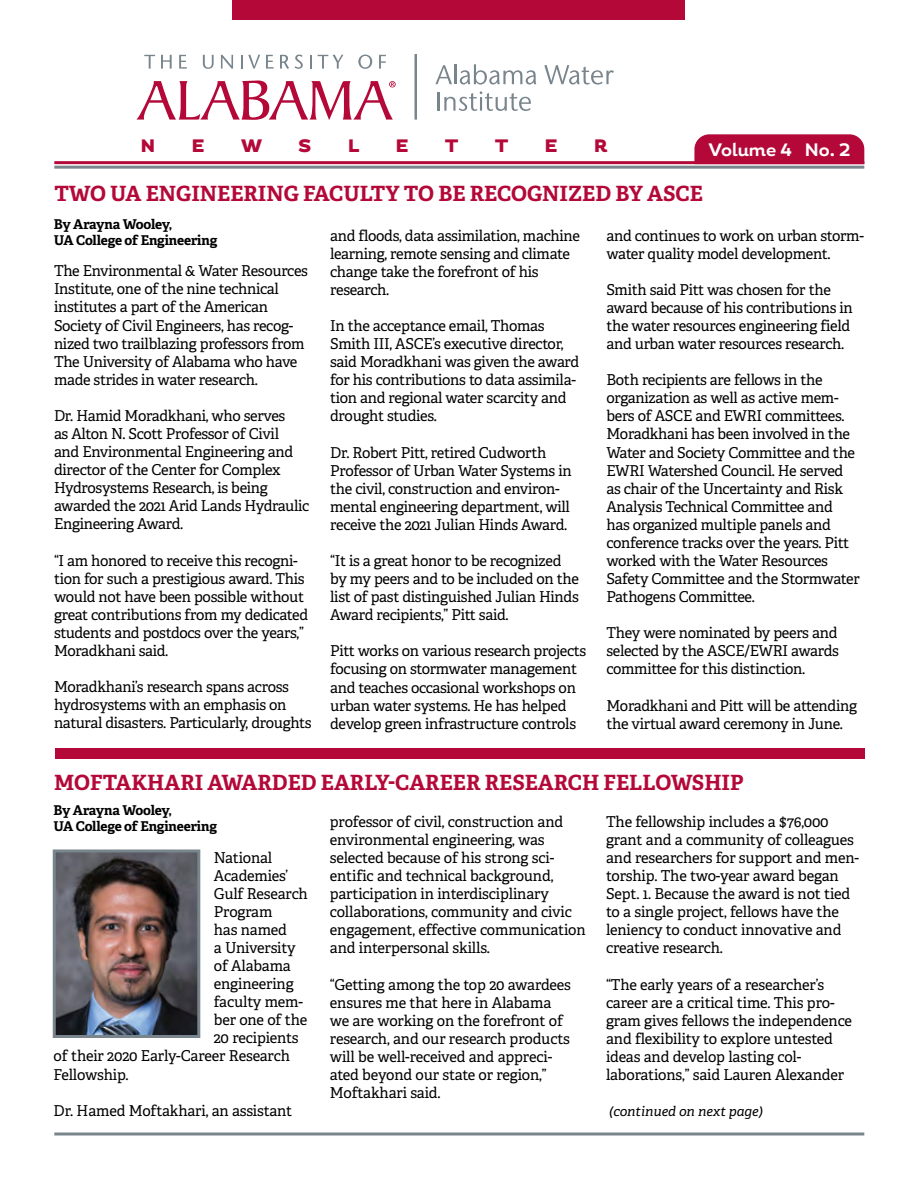
<style>
.page{position:relative;width:918px;height:1188px;background:#fff}
.page>*{position:absolute;margin:0;border:0;box-sizing:border-box;transform-origin:0 0}
.t1{font:700 21px "Adelle PE";color:#b30838}
.t2{font:700 18px "Magallanes";color:#fff}
.t3{font:900 18px "Magallanes";color:#b30838}
.Paragraph{font:15px/18px "Adelle PE";letter-spacing:-.02em;color:#000}
.t4{font:700 13.5px/16.2px "Adelle PE";letter-spacing:-.015em;color:#000}
.t5{font:italic 13.5px "Adelle PE";color:#000}
</style>
<div class="page">
<div style="left:694px;top:134px;width:170px;height:27px;background:#b30838"></div>
<div style="left:233px;top:0;width:452px;height:19px;background:#b30838"></div>
<svg style="left:136px;top:81px;width:260px;height:39px"></svg>
<svg style="left:144px;top:55px;width:11px;height:14px"></svg>
<svg style="left:161px;top:55px;width:11px;height:14px"></svg>
<svg style="left:179px;top:55px;width:8px;height:14px"></svg>
<svg style="left:203px;top:55px;width:11px;height:14px"></svg>
<svg style="left:221px;top:55px;width:12px;height:14px"></svg>
<svg style="left:241px;top:55px;width:19px;height:14px"></svg>
<svg style="left:266px;top:55px;width:8px;height:14px"></svg>
<svg style="left:280px;top:55px;width:9px;height:14px"></svg>
<svg style="left:295px;top:55px;width:8px;height:14px"></svg>
<svg style="left:310px;top:55px;width:2px;height:14px"></svg>
<svg style="left:318px;top:55px;width:25px;height:14px"></svg>
<svg style="left:358px;top:55px;width:14px;height:14px"></svg>
<svg style="left:379px;top:55px;width:7px;height:14px"></svg>
<hr style="left:415px;top:54px;width:2px;height:66px;background:#79858d">
<svg style="left:435px;top:65px;width:17px;height:19px"></svg>
<hr style="left:454px;top:64px;width:2px;height:20px;background:#79858d">
<svg style="left:460px;top:64px;width:76px;height:21px"></svg>
<svg style="left:544px;top:65px;width:70px;height:20px"></svg>
<svg style="left:438px;top:91px;width:93px;height:20px"></svg>
<hr style="left:54px;top:161px;width:810px;height:3px;background:#b30838">
<hr style="left:54px;top:166px;width:810px;height:3px;background:#79858d">
<svg style="left:54px;top:1132px;width:810px;height:4px"></svg>
<div style="left:55px;top:749px;width:809px;height:10px;background:#b30838"></div>
<img style="left:57px;top:853px;width:139px;height:181px">
<div style="left:53px;top:849px;width:147px;height:189px;border:3px solid #79858d"></div>
<p class="t3" style="left:141px;top:134px;width:16px">N</p>
<p class="t3" style="left:192px;top:134px;width:14px">E</p>
<p class="t3" style="left:241px;top:134px;width:23px">W</p>
<p class="t3" style="left:299px;top:134px;width:14px">S</p>
<p class="t3" style="left:348px;top:134px;width:13px">L</p>
<p class="t3" style="left:396px;top:134px;width:14px">E</p>
<p class="t3" style="left:445px;top:134px;width:15px">T</p>
<p class="t3" style="left:495px;top:134px;width:15px">T</p>
<p class="t3" style="left:545px;top:134px;width:14px">E</p>
<p class="t3" style="left:594px;top:134px;width:15px">R</p>
<p class="t2" style="left:709px;top:138px;width:143px">Volume 4 No. 2</p>
<h1 class="t1" style="left:54px;top:178px;width:650px">TWO UA ENGINEERING FACULTY TO BE RECOGNIZED BY ASCE</h1>
<h1 class="t4" style="left:54px;top:216px;width:165px">By Arayna Wooley,<br>UA College of Engineering</h1>
<p class="Paragraph" style="left:54px;top:261px;width:255px">The Environmental &amp; Water Resources Institute, one of the nine technical institutes a part of the American Society of Civil Engineers, has recog&shy;nized two trailblazing professors from The University of Alabama who have made strides in water research.</p>
<p class="Paragraph" style="left:54px;top:406px;width:257px">Dr. Hamid Moradkhani, who serves<br>as Alton N. Scott Professor of Civil<br>and Environmental Engineering and director of the Center for Complex<br>Hydrosystems Research, is being awarded the 2021 Arid Lands Hydraulic<br>Engineering Award.</p>
<p class="Paragraph" style="left:54px;top:551px;width:256px">“I am honored to receive this recogni&shy;tion for such a prestigious award. This would not have been possible without great contributions from my dedicated students and postdocs over the years,” Moradkhani said.</p>
<p class="Paragraph" style="left:54px;top:677px;width:259px">Moradkhani’s research spans across hydrosystems with an emphasis on natural disasters. Particularly, droughts</p>
<p class="Paragraph" style="left:330px;top:226px;width:251px">and floods, data assimilation, machine learning, remote sensing and climate change take the forefront of his research.</p>
<p class="Paragraph" style="left:330px;top:316px;width:251px">In the acceptance email, Thomas Smith III, ASCE’s executive director, said Moradkhani was given the award for his contributions to data assimila&shy;tion and regional water scarcity and drought studies.</p>
<p class="Paragraph" style="left:330px;top:443px;width:243px">Dr. Robert Pitt, retired Cudworth Professor of Urban Water Systems in the civil, construction and environ&shy;mental engineering department, will receive the 2021 Julian Hinds Award.</p>
<p class="Paragraph" style="left:330px;top:551px;width:250px">“It is a great honor to be recognized by my peers and to be included on the list of past distinguished Julian Hinds Award recipients,” Pitt said.</p>
<p class="Paragraph" style="left:330px;top:641px;width:258px">Pitt works on various research projects focusing on stormwater management and teaches occasional workshops on urban water systems. He has helped develop green infrastructure controls</p>
<p class="Paragraph" style="left:606px;top:226px;width:259px">and continues to work on urban storm&shy;water quality model development.</p>
<p class="Paragraph" style="left:606px;top:280px;width:248px">Smith said Pitt was chosen for the award because of his contributions in the water resources engineering field and urban water resources research.</p>
<p class="Paragraph" style="left:606px;top:370px;width:255px">Both recipients are fellows in the organization as well as active mem&shy;bers of ASCE and EWRI committees.<br>Moradkhani has been involved in the Water and Society Committee and the EWRI Watershed Council. He served as chair of the Uncertainty and Risk Analysis Technical Committee and has organized multiple panels and conference tracks over the years. Pitt worked with the Water Resources Safety Committee and the Stormwater Pathogens Committee.</p>
<p class="Paragraph" style="left:606px;top:623px;width:234px;text-align:justify">They were nominated by peers and selected by the ASCE/EWRI awards committee for this distinction.</p>
<p class="Paragraph" style="left:606px;top:696px;width:252px">Moradkhani and Pitt will be attending the virtual award ceremony in June.</p>
<h1 class="t1" style="left:54px;top:768px;width:691px">MOFTAKHARI AWARDED EARLY-CAREER RESEARCH FELLOWSHIP</h1>
<h1 class="t4" style="left:53px;top:802px;width:165px">By Arayna Wooley,<br>UA College of Engineering</h1>
<p class="Paragraph" style="left:330px;top:812px;width:257px">professor of civil, construction and environmental engineering, was selected because of his strong sci&shy;entific and technical background, participation in interdisciplinary collaborations, community and civic engagement, effective communication and interpersonal skills.</p>
<p class="Paragraph" style="left:330px;top:975px;width:243px">“Getting among the top 20 awardees ensures me that here in Alabama we are working on the forefront of research, and our research products will be well-received and appreci&shy;ated beyond our state or region,”<br>Moftakhari said.</p>
<p class="Paragraph" style="left:606px;top:812px;width:255px">The fellowship includes a $76,000 grant and a community of colleagues and researchers for support and men&shy;torship. The two-year award began Sept. 1. Because the award is not tied to a single project, fellows have the leniency to conduct innovative and creative research.</p>
<p class="Paragraph" style="left:606px;top:975px;width:247px">“The early years of a researcher’s career are a critical time. This pro&shy;gram gives fellows the independence and flexibility to explore untested ideas and develop lasting col&shy;laborations,” said Lauren Alexander</p>
<p class="Paragraph" style="left:214px;top:848px;width:60px">National</p>
<p class="Paragraph" style="left:214px;top:866px;width:76px">Academies’</p>
<p class="Paragraph" style="left:214px;top:884px;width:96px">Gulf Research</p>
<p class="Paragraph" style="left:214px;top:902px;width:60px">Program</p>
<p class="Paragraph" style="left:214px;top:920px;width:75px">has named</p>
<p class="Paragraph" style="left:214px;top:938px;width:83px">a University</p>
<p class="Paragraph" style="left:214px;top:956px;width:79px">of Alabama</p>
<p class="Paragraph" style="left:214px;top:974px;width:81px">engineering</p>
<p class="Paragraph" style="left:214px;top:992px;width:91px">faculty mem-</p>
<p class="Paragraph" style="left:214px;top:1010px;width:95px">ber one of the</p>
<p class="Paragraph" style="left:214px;top:1028px;width:86px">20 recipients</p>
<p class="Paragraph" style="left:54px;top:1046px;width:238px">of their 2020 Early-Career Research</p>
<p class="Paragraph" style="left:54px;top:1065px;width:77px">Fellowship.</p>
<p class="Paragraph" style="left:54px;top:1101px;width:240px">Dr. Hamed Moftakhari, an assistant</p>
<p class="t5" style="left:609px;top:1102px;width:155px">(continued on next page)</p>
</div>
